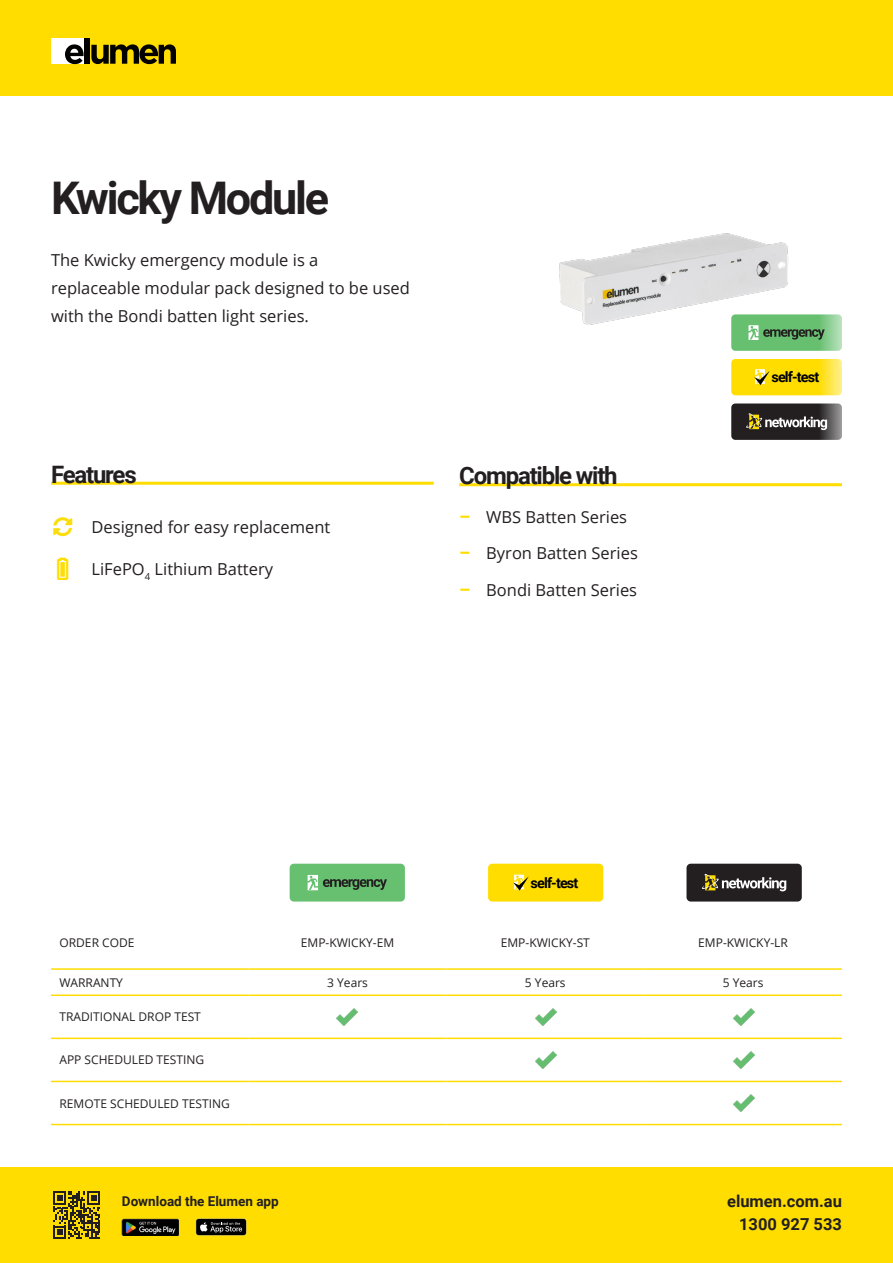
<style>
.page{position:relative;width:893px;height:1263px;background:#fff}
.page>*{position:absolute;margin:0;border:0;box-sizing:border-box;transform-origin:0 0}
.Product_Name{font:700 45px "Roboto";letter-spacing:-.05em;color:#231f20}
.Subtitle{font:700 24px "Roboto";letter-spacing:-.05em;color:#231f20}
.t1{font:19.5px "Font Awesome 5 Free Solid";color:#fadd0b}
.body{font:16.5px "Open Sans";color:#231f20}
.t2{font:700 16.5px "Roboto";color:#231f20}
.t3{font:700 14.4px "Roboto";letter-spacing:-.06em;color:#000}
.t4{font:700 13.5px "Roboto";color:#231f20}
.Table{font:12px "Open Sans";color:#231f20}
.s1{font-family:"Roboto";font-weight:700;font-size:18px;color:#fd0}
</style>
<div class="page">
<div style="left:0;top:1167px;width:893px;height:96px;background:#fd0"></div>
<div style="left:0;top:0;width:893px;height:96px;background:#fd0"></div>
<div style="left:51px;top:38px;width:34px;height:26px;background:#fff"></div>
<svg style="left:65px;top:44px;width:19px;height:20px"></svg>
<div style="left:84px;top:38px;width:6px;height:26px;background:#000"></div>
<svg style="left:91px;top:44px;width:85px;height:20px"></svg>
<img style="left:122px;top:1218px;width:57px;height:17px">
<svg style="left:196px;top:1218px;width:50px;height:17px"></svg>
<svg style="left:53px;top:1191px;width:47px;height:48px"></svg>
<svg style="left:731px;top:359px;width:111px;height:36px"></svg>
<svg style="left:731px;top:314px;width:111px;height:37px"></svg>
<svg style="left:731px;top:403px;width:111px;height:37px"></svg>
<svg style="left:825px;top:413px;width:2px;height:17px"></svg>
<hr style="left:51px;top:482px;width:383px;height:3px;background:#fd0">
<hr style="left:459px;top:483px;width:383px;height:3px;background:#fd0">
<div style="left:488px;top:864px;width:115px;height:37px;background:#fd0;border-radius:4px"></div>
<svg style="left:513px;top:875px;width:16px;height:15px"></svg>
<div style="left:290px;top:864px;width:115px;height:37px;background:#67bf70;border-radius:4px"></div>
<svg style="left:308px;top:875px;width:79px;height:15px"></svg>
<div style="left:686px;top:864px;width:116px;height:37px;background:#231f20;border-radius:4px"></div>
<svg style="left:702px;top:874px;width:84px;height:17px"></svg>
<hr style="left:51px;top:994px;width:198px;height:2px;background:#fd0">
<hr style="left:249px;top:994px;width:197px;height:2px;background:#fd0">
<hr style="left:446px;top:994px;width:198px;height:2px;background:#fd0">
<hr style="left:644px;top:994px;width:198px;height:2px;background:#fd0">
<hr style="left:51px;top:1037px;width:198px;height:2px;background:#fd0">
<hr style="left:249px;top:1037px;width:197px;height:2px;background:#fd0">
<hr style="left:446px;top:1037px;width:198px;height:2px;background:#fd0">
<hr style="left:644px;top:1037px;width:198px;height:2px;background:#fd0">
<hr style="left:51px;top:1081px;width:198px;height:1px;background:#fd0">
<hr style="left:249px;top:1081px;width:197px;height:1px;background:#fd0">
<hr style="left:446px;top:1081px;width:198px;height:1px;background:#fd0">
<hr style="left:644px;top:1081px;width:198px;height:1px;background:#fd0">
<hr style="left:51px;top:1124px;width:198px;height:1px;background:#fd0">
<hr style="left:249px;top:1124px;width:197px;height:1px;background:#fd0">
<hr style="left:446px;top:1124px;width:198px;height:1px;background:#fd0">
<hr style="left:644px;top:1124px;width:198px;height:1px;background:#fd0">
<hr style="left:51px;top:968px;width:198px;height:2px;background:#fd0">
<hr style="left:249px;top:968px;width:197px;height:2px;background:#fd0">
<hr style="left:446px;top:968px;width:198px;height:2px;background:#fd0">
<hr style="left:644px;top:968px;width:198px;height:2px;background:#fd0">
<img style="left:337px;top:1008px;width:21px;height:17px">
<img style="left:535px;top:1008px;width:21px;height:17px">
<img style="left:535px;top:1051px;width:21px;height:17px">
<img style="left:734px;top:1008px;width:20px;height:17px">
<img style="left:734px;top:1051px;width:20px;height:17px">
<img style="left:734px;top:1095px;width:20px;height:17px">
<img style="left:559px;top:233px;width:266px;height:206px">
<p class="Product_Name" style="left:51px;top:167px;width:280px">Kwicky Module</p>
<p class="body" style="left:51px;top:248px;width:269px">The Kwicky emergency module is a</p>
<p class="body" style="left:51px;top:277px;width:360px">replaceable modular pack designed to be used</p>
<p class="body" style="left:51px;top:305px;width:259px">with the Bondi batten light series.</p>
<p class="Subtitle" style="left:51px;top:458px;width:87px">Features</p>
<p class="Subtitle" style="left:459px;top:458px;width:160px">Compatible with</p>
<p class="body" style="left:459px;top:506px;width:169px"><span class="s1">–</span> WBS Batten Series</p>
<p class="body" style="left:459px;top:542px;width:180px"><span class="s1">–</span> Byron Batten Series</p>
<p class="body" style="left:459px;top:579px;width:179px"><span class="s1">–</span> Bondi Batten Series</p>
<p class="t1" style="left:53px;top:517px;width:21px">▲■●▼</p>
<p class="body" style="left:92px;top:515px;width:240px">Designed for easy replacement</p>
<p class="body" style="left:92px;top:558px;width:183px">LiFePO<sub>4</sub> Lithium Battery</p>
<p class="t3" style="left:531px;top:872px;width:49px">self-test</p>
<p class="t3" style="left:771px;top:367px;width:49px">self-test</p>
<p class="Table" style="left:59px;top:935px;width:77px">ORDER CODE</p>
<p class="Table" style="left:301px;top:935px;width:95px">EMP-KWICKY-EM</p>
<p class="Table" style="left:501px;top:935px;width:91px">EMP-KWICKY-ST</p>
<p class="Table" style="left:698px;top:935px;width:91px">EMP-KWICKY-LR</p>
<p class="Table" style="left:59px;top:974px;width:65px">WARRANTY</p>
<p class="Table" style="left:327px;top:974px;width:42px">3 Years</p>
<p class="Table" style="left:525px;top:974px;width:42px">5 Years</p>
<p class="Table" style="left:723px;top:974px;width:42px">5 Years</p>
<p class="Table" style="left:59px;top:1009px;width:143px">TRADITIONAL DROP TEST</p>
<p class="Table" style="left:59px;top:1052px;width:146px">APP SCHEDULED TESTING</p>
<p class="Table" style="left:59px;top:1095px;width:172px">REMOTE SCHEDULED TESTING</p>
<p class="t4" style="left:122px;top:1192px;width:158px">Download the Elumen app</p>
<p class="t2" style="left:727px;top:1189px;width:116px">elumen.com.au</p>
<p class="t2" style="left:739px;top:1212px;width:104px">1300 927 533</p>
</div>
